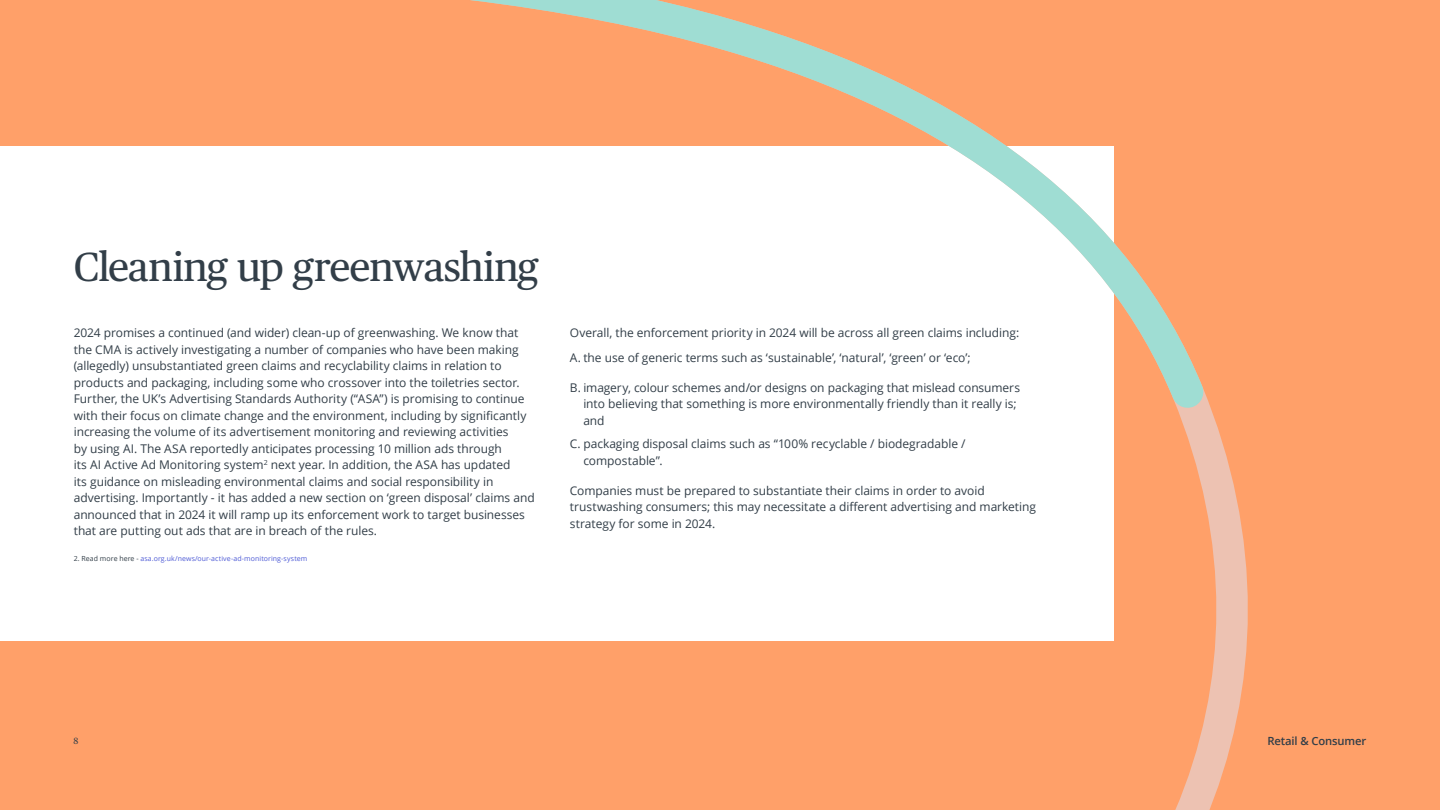
<style>
.page{position:relative;width:1440px;height:810px;background:#ffa069}
.page>*{position:absolute;margin:0;border:0;box-sizing:border-box;transform-origin:0 0}
.t1{font:40.5px "Publico Text";letter-spacing:-.025em;color:#323e48}
.t2{font:12px/16.5px "Open Sans";letter-spacing:-.005em;color:#323e48}
.t3{font:600 11.25px "Open Sans";letter-spacing:-.01em;color:#323e48}
.t4{font:9px "Publico Text";color:#323e48}
.t5{font:6.98px "Open Sans";letter-spacing:.01em;color:#4f5cd6}
.s1{color:#323e48}
</style>
<div class="page">
<div style="left:0;top:146px;width:1114px;height:495px;background:#fff"></div>
<svg style="left:1175px;top:433px;width:73px;height:377px"></svg>
<svg style="left:470px;top:0;width:750px;height:433px"></svg>
<h1 class="t1" style="left:74px;top:236px;width:466px">Cleaning up greenwashing</h1>
<p class="t2" style="left:74px;top:324px;width:462px">2024 promises a continued (and wider) clean-up of greenwashing. We know that the CMA is actively investigating a number of companies who have been making (allegedly) unsubstantiated green claims and recyclability claims in relation to products and packaging, including some who crossover into the toiletries sector.<br>Further, the UK’s Advertising Standards Authority (“ASA”) is promising to continue with their focus on climate change and the environment, including by significantly increasing the volume of its advertisement monitoring and reviewing activities<br>by using AI. The ASA reportedly anticipates processing 10 million ads through<br>its AI Active Ad Monitoring system<sup>2</sup> next year. In addition, the ASA has updated<br>its guidance on misleading environmental claims and social responsibility in advertising. Importantly - it has added a new section on ‘green disposal’ claims and announced that in 2024 it will ramp up its enforcement work to target businesses that are putting out ads that are in breach of the rules.</p>
<p class="t5" style="left:74px;top:554px;width:235px"><span class="s1">2. Read more here -</span> asa.org.uk/news/our-active-ad-monitoring-system</p>
<p class="t2" style="left:570px;top:320px;width:451px;line-height:24.5px">Overall, the enforcement priority in 2024 will be across all green claims including:<br>A. the use of generic terms such as ‘sustainable’, ‘natural’, ‘green’ or ‘eco’;</p>
<p class="t2" style="left:583px;top:379px;width:438px;text-indent:-14px">B. imagery, colour schemes and/or designs on packaging that mislead consumers into believing that something is more environmentally friendly than it really is; and</p>
<p class="t2" style="left:583px;top:435px;width:384px;text-indent:-14px">C. packaging disposal claims such as “100% recyclable / biodegradable / compostable”.</p>
<p class="t2" style="left:570px;top:482px;width:468px">Companies must be prepared to substantiate their claims in order to avoid trustwashing consumers; this may necessitate a different advertising and marketing strategy for some in 2024.</p>
<p class="t4" style="left:73px;top:734px;width:6px">8</p>
<p class="t3" style="left:1267px;top:733px;width:101px">Retail &amp; Consumer</p>
</div>
